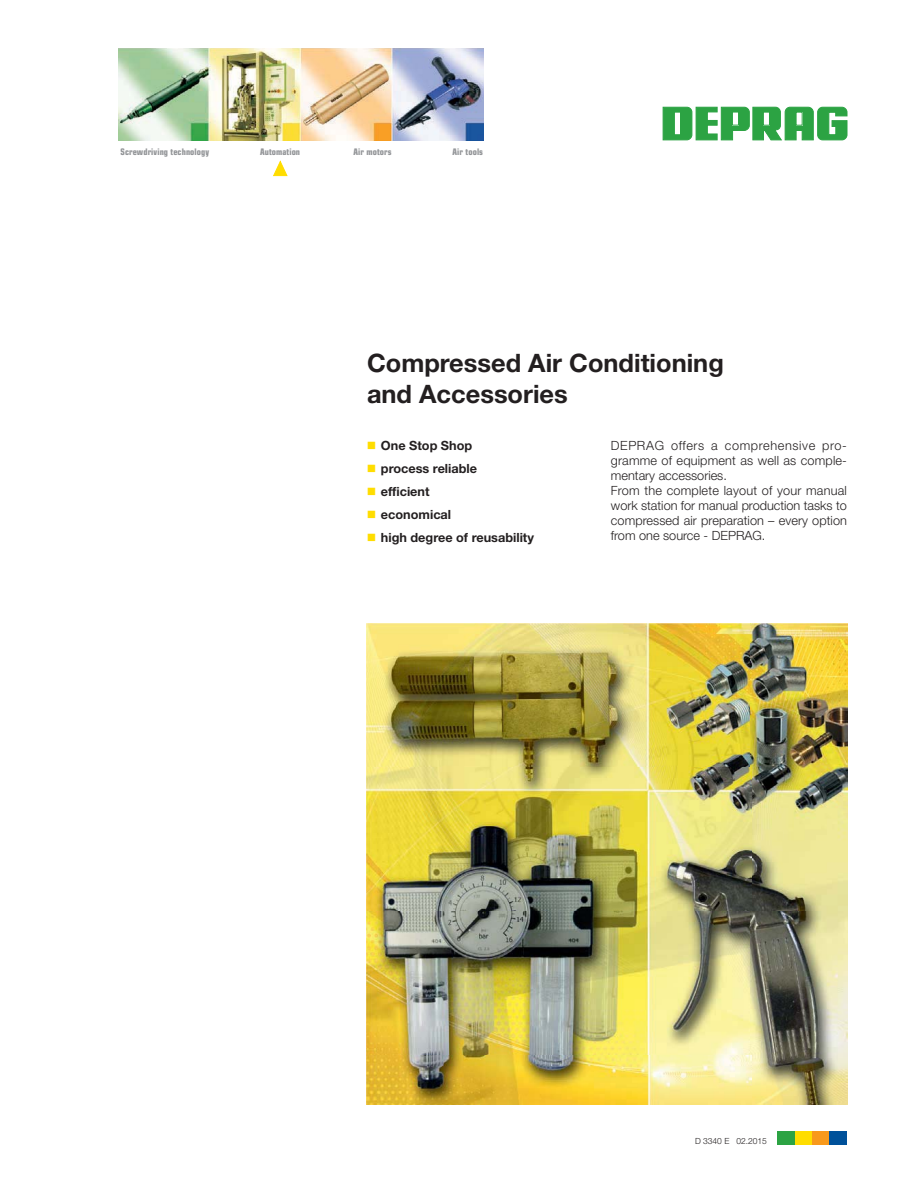
<style>
.page{position:relative;width:918px;height:1188px;background:#fff}
.page>*{position:absolute;margin:0;border:0;box-sizing:border-box;transform-origin:0 0}
.t1{font:700 25.35px/30.5px "Helvetica Neue LT Std";color:#231f20}
.t2{font:300 12.75px/15px "Helvetica Neue LT Std";letter-spacing:.005em;color:#231f20}
.t3{font:700 12.75px/23px "Helvetica Neue LT Std";color:#231f20}
.t4{font:700 condensed 9px "Eurostile LT Std";letter-spacing:.01em;color:#939598}
.t5{font:300 8.4px "Helvetica Neue LT Std";color:#231f20}
</style>
<div class="page">
<div style="left:795px;top:1131px;width:18px;height:13px;background:#fd0"></div>
<div style="left:812px;top:1131px;width:18px;height:13px;background:#f8991c"></div>
<div style="left:830px;top:1131px;width:17px;height:13px;background:#00519a"></div>
<div style="left:778px;top:1131px;width:17px;height:13px;background:#2ca343"></div>
<img style="left:367px;top:624px;width:480px;height:480px">
<svg style="left:662px;top:106px;width:185px;height:35px"></svg>
<div style="left:763px;top:112px;width:6px;height:13px;background:#fff"></div>
<div style="left:763px;top:112px;width:7px;height:14px;border:1px solid #2ca343"></div>
<div style="left:796px;top:112px;width:6px;height:13px;background:#fff"></div>
<svg style="left:273px;top:161px;width:14px;height:15px"></svg>
<img style="left:119px;top:48px;width:364px;height:92px">
<p class="t4" style="left:120px;top:148px;width:90px">Screwdriving technology</p>
<p class="t4" style="left:260px;top:148px;width:42px">Automation</p>
<p class="t4" style="left:353px;top:149px;width:40px">Air motors</p>
<p class="t4" style="left:453px;top:148px;width:32px">Air tools</p>
<h1 class="t1" style="left:367px;top:350px;width:358px">Compressed Air Conditioning and Accessories</h1>
<p class="t3" style="left:381px;top:435px;width:155px">One Stop Shop<br>process reliable<br>efficient<br>economical<br>high degree of reusability</p>
<p class="t2" style="left:611px;top:439px;width:238px">DEPRAG offers a comprehensive pro&shy;gramme of equipment as well as comple&shy;mentary accessories.<br>From the complete layout of your manual work station for manual production tasks to compressed air preparation – every option from one source - DEPRAG.</p>
<p class="t5" style="left:695px;top:1138px;width:74px">D 3340 E 02.2015</p>
</div>
